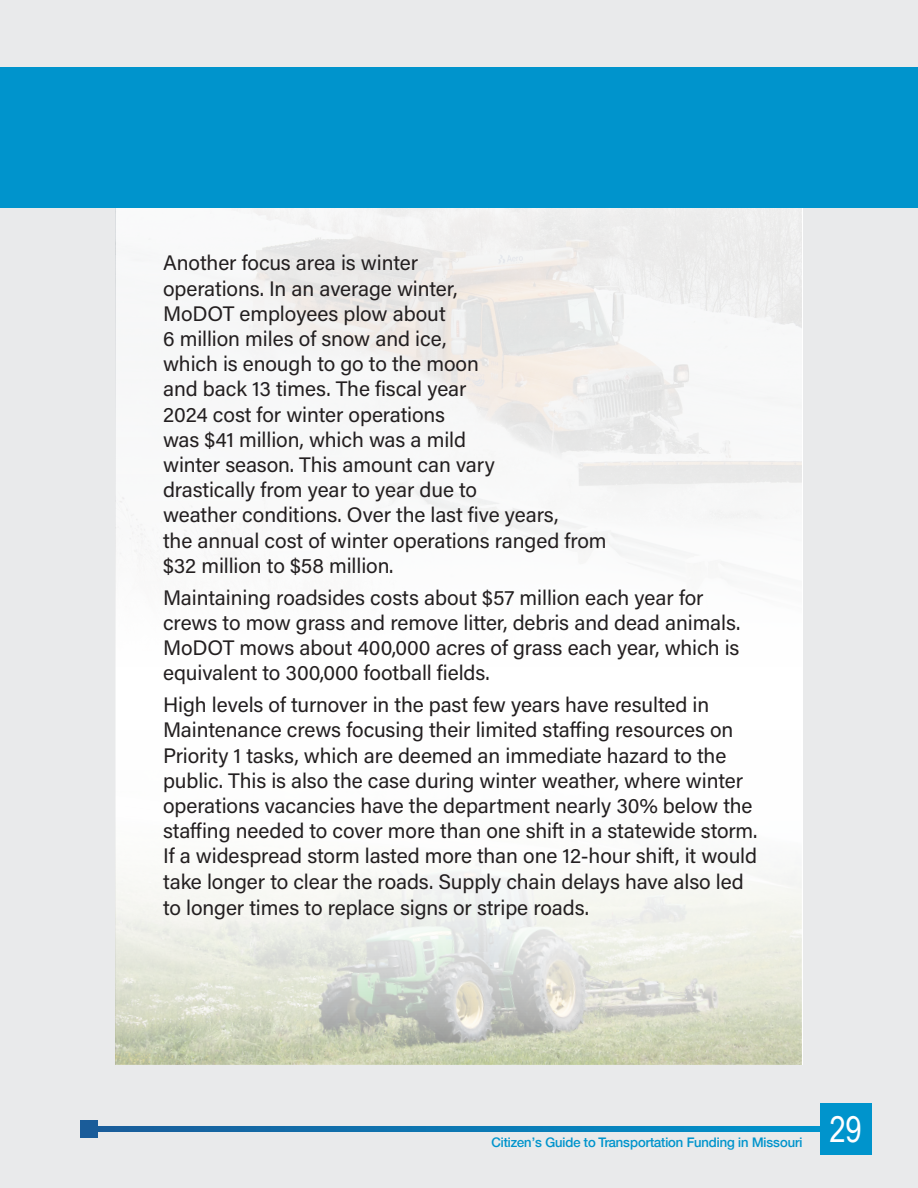
<style>
.page{position:relative;width:918px;height:1188px;background:#e9eaeb}
.page>*{position:absolute;margin:0;border:0;box-sizing:border-box;transform-origin:0 0}
.t1{font:35.55px "Arial Narrow";color:#fff}
.t2{font:21px/25.2px "Acumin Pro";letter-spacing:-.005em;color:#231f20}
.t3{font:500 13.5px "Helvetica";color:#0094cc}
</style>
<div class="page">
<div style="left:820px;top:1103px;width:52px;height:52px;background:#0094cc"></div>
<div style="left:0;top:68px;width:918px;height:140px;background:#0094cc"></div>
<div style="left:80px;top:1120px;width:18px;height:18px;background:#1a5c99"></div>
<svg style="left:98px;top:1126px;width:722px;height:6px;background:#0c78b2"></svg>
<img style="left:115px;top:660px;width:687px;height:405px">
<svg style="left:116px;top:208px;width:686px;height:452px;fill:#f7f8f8"></svg>
<p class="t2" style="left:163px;top:250px;width:445px">Another focus area is winter<br>operations. In an average winter,<br>MoDOT employees plow about<br>6 million miles of snow and ice,<br>which is enough to go to the moon<br>and back 13 times. The fiscal year<br>2024 cost for winter operations<br>was $41 million, which was a mild<br>winter season. This amount can vary<br>drastically from year to year due to<br>weather conditions. Over the last five years,<br>the annual cost of winter operations ranged from $32 million to $58 million.</p>
<p class="t2" style="left:163px;top:584px;width:579px">Maintaining roadsides costs about $57 million each year for crews to mow grass and remove litter, debris and dead animals.<br>MoDOT mows about 400,000 acres of grass each year, which is equivalent to 300,000 football fields.</p>
<p class="t2" style="left:163px;top:691px;width:596px">High levels of turnover in the past few years have resulted in Maintenance crews focusing their limited staffing resources on Priority 1 tasks, which are deemed an immediate hazard to the public. This is also the case during winter weather, where winter operations vacancies have the department nearly 30% below the staffing needed to cover more than one shift in a statewide storm.<br>If a widespread storm lasted more than one 12-hour shift, it would take longer to clear the roads. Supply chain delays have also led to longer times to replace signs or stripe roads.</p>
<p class="t3" style="left:491px;top:1134px;width:313px">Citizen’s Guide to Transportation Funding in Missouri</p>
<h1 class="t1" style="left:829px;top:1103px;width:34px">29</h1>
</div>
